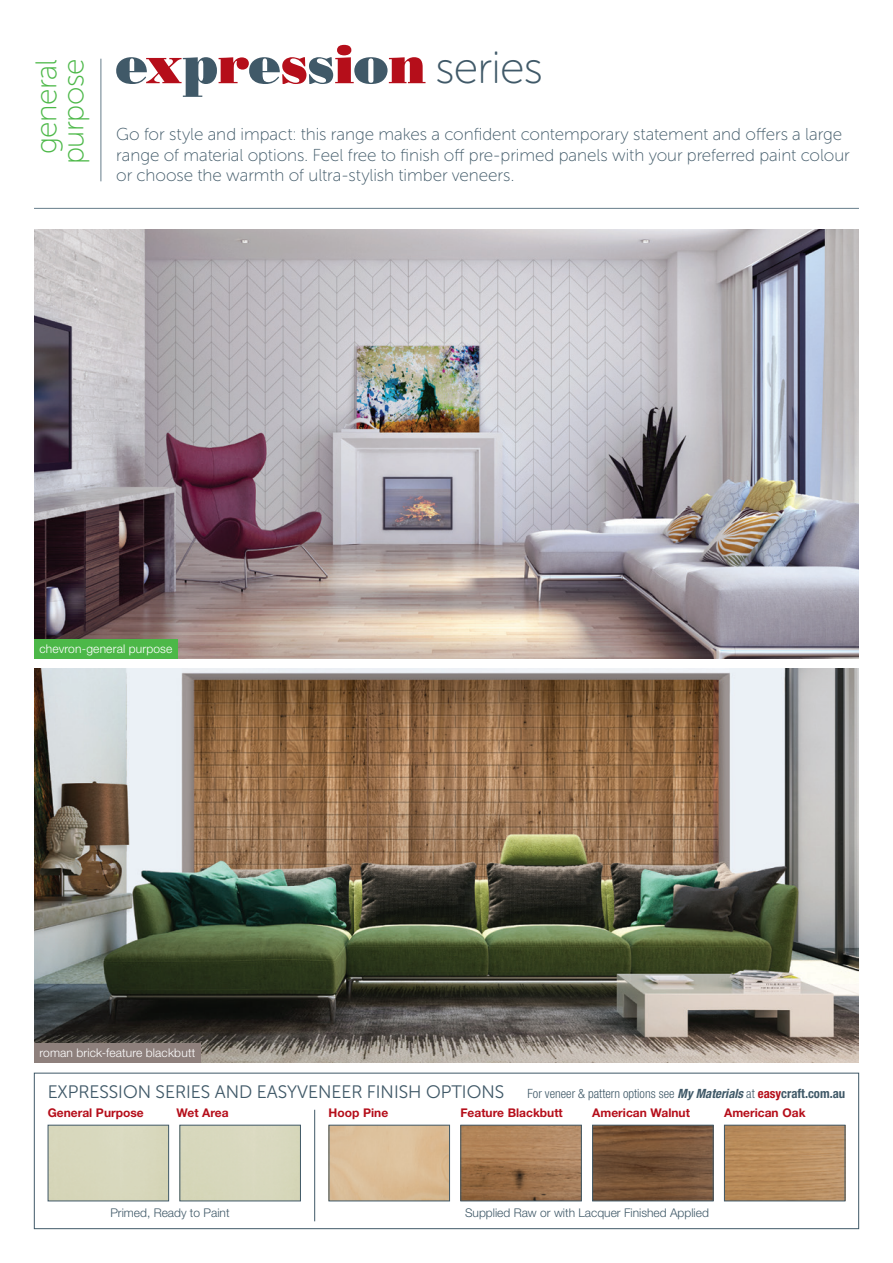
<style>
.page{position:relative;width:893px;height:1263px;background:#fff}
.page>*{position:absolute;margin:0;border:0;box-sizing:border-box;transform-origin:0 0}
.t1{font:45px "Museo Sans Rounded 100";letter-spacing:-.015em;color:#405968}
.t2{font:30px/27px "Museo Sans Rounded 100";letter-spacing:-.015em;color:#4cb848;text-align:center}
.t3{font:18px "Museo Sans Rounded 300";color:#405968}
.t4{font:17.25px/20.7px "Museo Sans Rounded 100";color:#405968}
.t5{font:300 condensed 12.75px "Helvetica Neue LT Std";color:#405968}
.t6{font:700 12px "Helvetica Neue LT Std";color:#b50e1a}
.t7{font:300 12px "Helvetica Neue LT Std";color:#405968}
.t8{font:300 12px "Helvetica Neue LT Std";letter-spacing:.015em;color:#fff}
.s1{font-weight:700;font-style:italic}
.s2{font-weight:700;color:#b50e1a}
.s3{font-weight:700}
</style>
<div class="page">
<img style="left:34px;top:669px;width:825px;height:393px">
<hr style="left:34px;top:208px;width:825px;height:1px;background:#667d8b">
<div style="left:34px;top:1073px;width:825px;height:156px;border:1px solid #405968"></div>
<img style="left:34px;top:230px;width:825px;height:428px">
<svg style="left:116px;top:45px;width:309px;height:52px"></svg>
<div style="left:34px;top:639px;width:144px;height:19px;background:#4cb848"></div>
<div style="left:34px;top:1043px;width:167px;height:19px;background:#8e807c"></div>
<hr style="left:101px;top:59px;width:1px;height:122px;background:#667d8b">
<div style="left:50px;top:1127px;width:117px;height:72px;background:#d8d8bc"></div>
<div style="left:48px;top:1125px;width:121px;height:76px;border:1px solid #405968"></div>
<div style="left:180px;top:1125px;width:121px;height:76px;border:1px solid #405968"></div>
<img style="left:462px;top:1127px;width:118px;height:72px">
<div style="left:460px;top:1125px;width:122px;height:76px;border:1px solid #405968"></div>
<img style="left:594px;top:1127px;width:117px;height:72px">
<div style="left:592px;top:1125px;width:121px;height:76px;border:1px solid #405968"></div>
<img style="left:726px;top:1127px;width:117px;height:72px">
<div style="left:724px;top:1125px;width:121px;height:76px;border:1px solid #405968"></div>
<div style="left:329px;top:1125px;width:121px;height:76px;border:1px solid #405968"></div>
<hr style="left:314px;top:1110px;width:1px;height:111px;background:#405968">
<h2 class="t2" style="left:33px;top:164px;width:107px;rotate:-90deg">general purpose</h2>
<h1 class="t1" style="left:435px;top:44px;width:109px">series</h1>
<p class="t4" style="left:116px;top:124px;width:735px">Go for style and impact: this range makes a confident contemporary statement and offers a large range of material options. Feel free to finish off pre-primed panels with your preferred paint colour or choose the warmth of ultra-stylish timber veneers.</p>
<p class="t8" style="left:39px;top:641px;width:135px">chevron-general purpose</p>
<p class="t8" style="left:39px;top:1045px;width:158px">roman brick-feature blackbutt</p>
<p class="t3" style="left:48px;top:1082px;width:458px">EXPRESSION SERIES AND EASYVENEER FINISH OPTIONS</p>
<p class="t5" style="left:527px;top:1086px;width:319px">For veneer &amp; pattern options see <span class="s1">My Materials</span> at <span class="s2">easy</span><span class="s3">craft.com.au</span></p>
<p class="t6" style="left:48px;top:1105px;width:98px">General Purpose</p>
<p class="t6" style="left:329px;top:1105px;width:61px">Hoop Pine</p>
<p class="t6" style="left:460px;top:1105px;width:104px">Feature Blackbutt</p>
<p class="t6" style="left:592px;top:1105px;width:99px">American Walnut</p>
<p class="t6" style="left:724px;top:1105px;width:83px">American Oak</p>
<p class="t6" style="left:177px;top:1105px;width:54px">Wet Area</p>
<p class="t7" style="left:110px;top:1206px;width:121px">Primed, Ready to Paint</p>
<p class="t7" style="left:465px;top:1206px;width:245px">Supplied Raw or with Lacquer Finished Applied</p>
</div>
